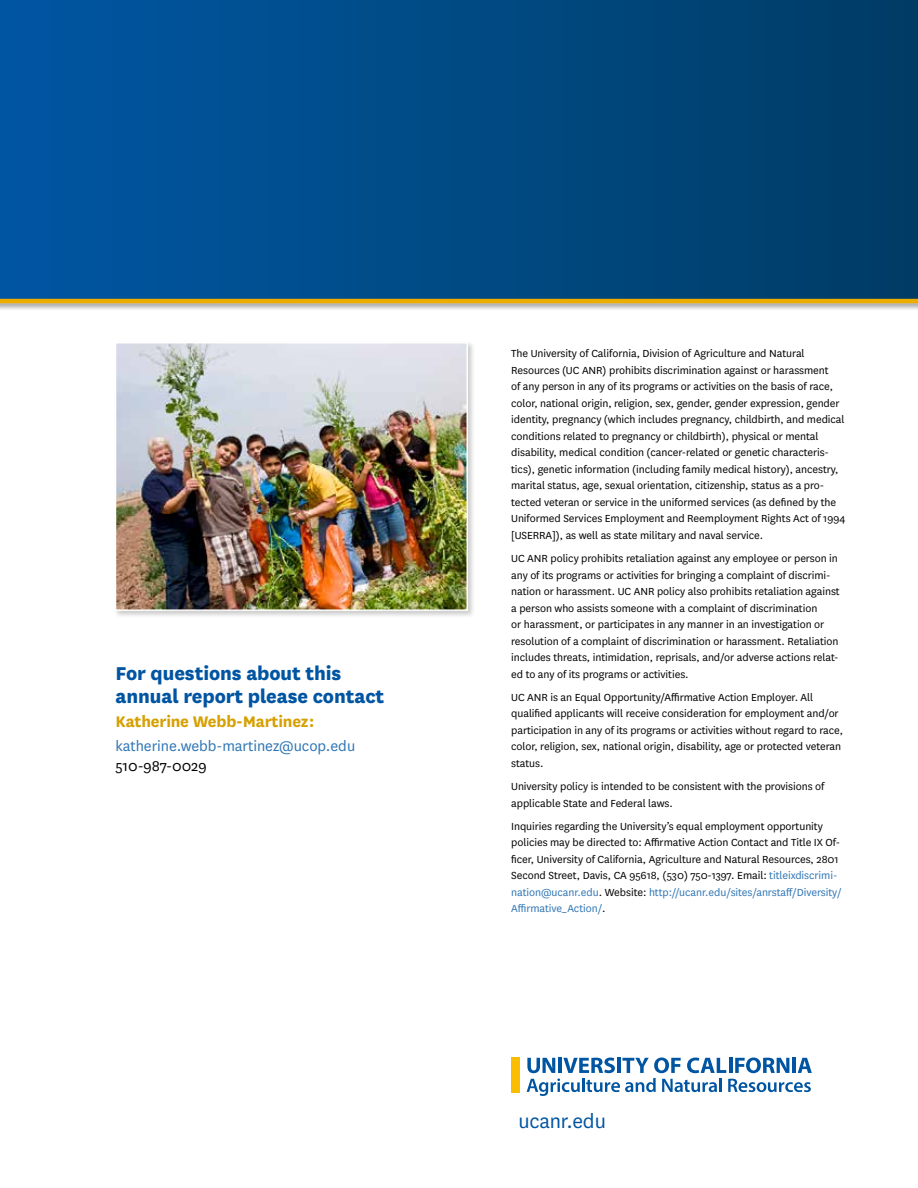
<style>
.page{position:relative;width:918px;height:1188px;background:#fff}
.page>*{position:absolute;margin:0;border:0;box-sizing:border-box;transform-origin:0 0}
.t1{font:22.5px "National";letter-spacing:-.01em;color:#0055a2}
.t2{font:800 21.75px/23.2px "National";letter-spacing:-.005em;color:#0055a2}
.t3{font:700 18px "National";letter-spacing:-.01em;color:#d6a000}
.t4{font:16.5px "National";letter-spacing:-.005em;color:#2e75b5}
.t5{font:16.5px "National";letter-spacing:-.005em;color:#000}
.t6{font:12px/16.5px "National";letter-spacing:-.005em;color:#000}
.s1{color:#2e75b5}
</style>
<div class="page">
<svg style="left:0;top:0;width:918px;height:298px;background:#004a85"></svg>
<div style="left:0;top:298px;width:918px;height:13px;background:#000;opacity:.2"></div>
<hr style="left:0;top:299px;width:918px;height:4px;background:#edac00">
<div style="left:113px;top:340px;width:363px;height:279px;background:#000;opacity:.2"></div>
<img style="left:118px;top:345px;width:347px;height:263px">
<div style="left:115px;top:342px;width:353px;height:269px;border:2px solid #fff"></div>
<svg style="left:527px;top:1058px;width:285px;height:38px"></svg>
<div style="left:511px;top:1057px;width:9px;height:35px;background:#fcbc00"></div>
<h2 class="t2" style="left:116px;top:660px;width:270px">For questions about this annual report please contact</h2>
<h3 class="t3" style="left:116px;top:709px;width:200px">Katherine Webb-Martinez:</h3>
<h3 class="t4" style="left:116px;top:735px;width:241px">katherine.webb-martinez@ucop.edu</h3>
<h3 class="t5" style="left:116px;top:755px;width:93px">510-987-0029</h3>
<p class="t6" style="left:511px;top:345px;width:336px">The University of California, Division of Agriculture and Natural Resources (UC ANR) prohibits discrimination against or harassment<br>of any person in any of its programs or activities on the basis of race, color, national origin, religion, sex, gender, gender expression, gender identity, pregnancy (which includes pregnancy, childbirth, and medical conditions related to pregnancy or childbirth), physical or mental disability, medical condition (cancer-related or genetic characteris&shy;tics), genetic information (including family medical history), ancestry, marital status, age, sexual orientation, citizenship, status as a pro&shy;tected veteran or service in the uniformed services (as defined by the Uniformed Services Employment and Reemployment Rights Act of 1994 [USERRA]), as well as state military and naval service.</p>
<p class="t6" style="left:511px;top:550px;width:330px">UC ANR policy prohibits retaliation against any employee or person in any of its programs or activities for bringing a complaint of discrimi&shy;nation or harassment. UC ANR policy also prohibits retaliation against a person who assists someone with a complaint of discrimination<br>or harassment, or participates in any manner in an investigation or resolution of a complaint of discrimination or harassment. Retaliation includes threats, intimidation, reprisals, and/or adverse actions relat&shy;ed to any of its programs or activities.</p>
<p class="t6" style="left:511px;top:688px;width:334px">UC ANR is an Equal Opportunity/Affirmative Action Employer. All qualified applicants will receive consideration for employment and/or participation in any of its programs or activities without regard to race, color, religion, sex, national origin, disability, age or protected veteran status.</p>
<p class="t6" style="left:511px;top:778px;width:315px">University policy is intended to be consistent with the provisions of applicable State and Federal laws.</p>
<p class="t6" style="left:511px;top:817px;width:332px">Inquiries regarding the University’s equal employment opportunity policies may be directed to: Affirmative Action Contact and Title IX Of&shy;ficer, University of California, Agriculture and Natural Resources, 2801<br>Second Street, Davis, CA 95618, (530) 750-1397. Email: <span class="s1">titleixdiscrimi&shy;nation@ucanr.edu</span>. Website: <span class="s1">http://ucanr.edu/sites/anrstaff/Diversity/ Affirmative_Action/</span>.</p>
<h1 class="t1" style="left:518px;top:1106px;width:89px">ucanr.edu</h1>
</div>
